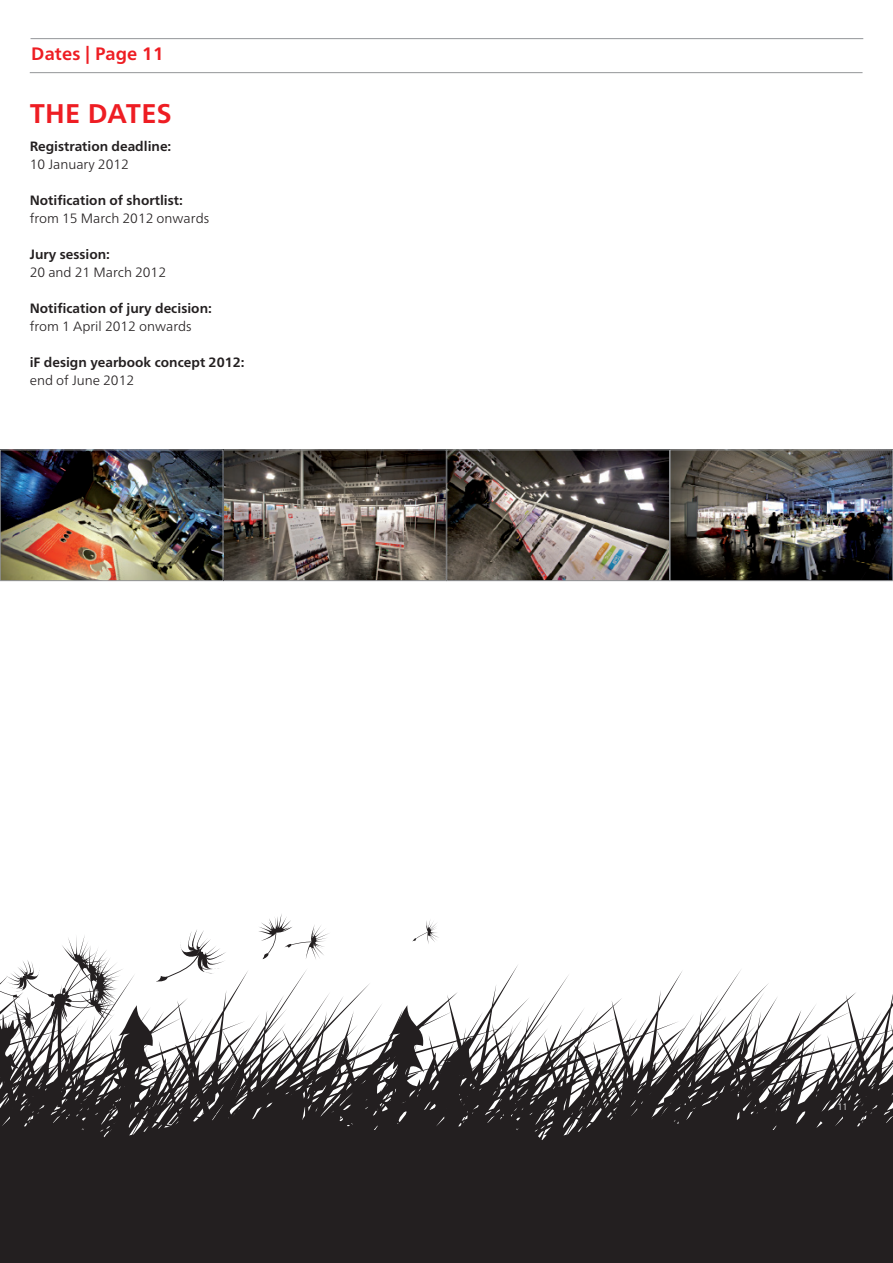
<style>
.page{position:relative;width:893px;height:1263px;background:#fff}
.page>*{position:absolute;margin:0;border:0;box-sizing:border-box;transform-origin:0 0}
.t1{font:700 27px "Frutiger Neue LT Pro";letter-spacing:.01em;color:#ee1d23}
.t2{font:700 18px "Frutiger Neue LT Pro";letter-spacing:.01em;color:#ee1d23}
.t3{font:700 13.5px "Frutiger Neue LT Pro";color:#231f20}
.t4{font:300 13.5px "Frutiger Neue LT Pro";color:#231f20}
.t5{font:300 9.75px "Frutiger Next LT";color:#fff}
</style>
<div class="page">
<hr style="left:30px;top:72px;width:832px;height:1px;background:#939598">
<hr style="left:31px;top:38px;width:832px;height:1px;background:#939598">
<svg style="left:132px;top:965px;width:399px;height:193px"></svg>
<svg style="left:531px;top:970px;width:362px;height:188px"></svg>
<svg style="left:305px;top:1005px;width:184px;height:145px"></svg>
<svg style="left:259px;top:914px;width:70px;height:46px"></svg>
<svg style="left:0;top:930px;width:227px;height:216px"></svg>
<svg style="left:412px;top:920px;width:27px;height:24px"></svg>
<div style="left:0;top:1158px;width:893px;height:105px;background:#231f20"></div>
<img style="left:2px;top:452px;width:889px;height:127px">
<div style="left:223px;top:450px;width:223px;height:131px;border:1px solid #939598"></div>
<div style="left:670px;top:450px;width:223px;height:131px;border:1px solid #939598"></div>
<div style="left:446px;top:450px;width:224px;height:131px;border:1px solid #939598"></div>
<div style="left:0;top:450px;width:223px;height:131px;border:1px solid #939598"></div>
<h2 class="t2" style="left:31px;top:47px;width:134px">Dates | Page 11</h2>
<h1 class="t1" style="left:30px;top:102px;width:143px">THE DATES</h1>
<p class="t3" style="left:30px;top:140px;width:143px">Registration deadline:</p>
<p class="t4" style="left:30px;top:158px;width:101px">10 January 2012</p>
<p class="t3" style="left:30px;top:194px;width:155px">Notification of shortlist:</p>
<p class="t4" style="left:30px;top:212px;width:181px">from 15 March 2012 onwards</p>
<p class="t3" style="left:30px;top:248px;width:82px">Jury session:</p>
<p class="t4" style="left:30px;top:266px;width:138px">20 and 21 March 2012</p>
<p class="t3" style="left:30px;top:302px;width:184px">Notification of jury decision:</p>
<p class="t4" style="left:30px;top:320px;width:163px">from 1 April 2012 onwards</p>
<p class="t3" style="left:30px;top:356px;width:216px">iF design yearbook concept 2012:</p>
<p class="t4" style="left:30px;top:374px;width:106px">end of June 2012</p>
<p class="t5" style="left:837px;top:1103px;width:12px">11</p>
</div>
